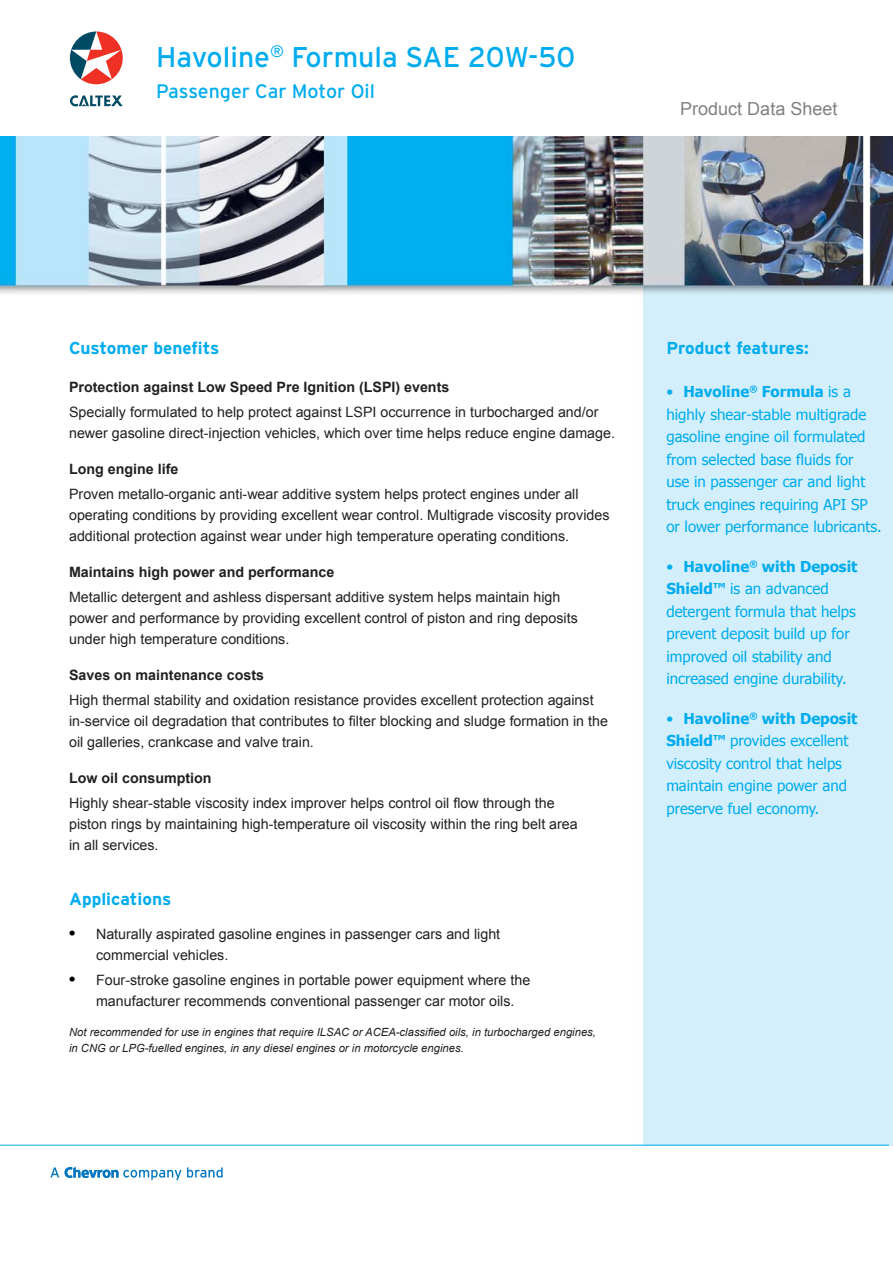
<style>
.page{position:relative;width:893px;height:1263px;background:#fff}
.page>*{position:absolute;margin:0;border:0;box-sizing:border-box;transform-origin:0 0}
.t1{font:28.5px "Interstate";color:#00acee}
.t2{font:19.5px "Interstate";color:#00acee}
.t3{font:18px "Arial";color:#808184}
.t4{font:700 17.25px "Interstate";color:#00acee}
.t5{font:15px/22.5px "Tahoma";color:#00acee}
.t6{font:14.25px/21px "Arial";color:#221f1f}
.t7{font:700 14.25px "Arial";color:#221f1f}
.t8{font:italic 11.25px/16.5px "Arial";color:#221f1f}
.s1{font-family:"Times";font-size:18px;color:#000}
.s2{font-weight:700}
</style>
<div class="page">
<img style="left:0;top:137px;width:892px;height:1009px">
<svg style="left:70px;top:32px;width:53px;height:52px"></svg>
<svg style="left:70px;top:95px;width:53px;height:11px"></svg>
<hr style="left:0;top:1145px;width:889px;height:1px;background:#00acee">
<svg style="left:50px;top:1167px;width:9px;height:11px"></svg>
<svg style="left:65px;top:1167px;width:116px;height:13px"></svg>
<svg style="left:187px;top:1167px;width:36px;height:11px"></svg>
<h1 class="t1" style="left:156px;top:41px;width:421px">Havoline<sup>®</sup> Formula SAE 20W-50</h1>
<h2 class="t2" style="left:156px;top:80px;width:220px">Passenger Car Motor Oil</h2>
<p class="t3" style="left:680px;top:96px;width:159px">Product Data Sheet</p>
<p class="t4" style="left:69px;top:338px;width:152px">Customer benefits</p>
<p class="t7" style="left:69px;top:377px;width:382px">Protection against Low Speed Pre Ignition (LSPI) events</p>
<p class="t6" style="left:69px;top:402px;width:547px">Specially formulated to help protect against LSPI occurrence in turbocharged and/or newer gasoline direct-injection vehicles, which over time helps reduce engine damage.</p>
<p class="t7" style="left:69px;top:459px;width:111px">Long engine life</p>
<p class="t6" style="left:69px;top:484px;width:542px">Proven metallo-organic anti-wear additive system helps protect engines under all operating conditions by providing excellent wear control. Multigrade viscosity provides additional protection against wear under high temperature operating conditions.</p>
<p class="t7" style="left:69px;top:563px;width:267px">Maintains high power and performance</p>
<p class="t6" style="left:69px;top:587px;width:510px">Metallic detergent and ashless dispersant additive system helps maintain high power and performance by providing excellent control of piston and ring deposits under high temperature conditions.</p>
<p class="t7" style="left:69px;top:666px;width:196px">Saves on maintenance costs</p>
<p class="t6" style="left:69px;top:690px;width:540px">High thermal stability and oxidation resistance provides excellent protection against in-service oil degradation that contributes to filter blocking and sludge formation in the oil galleries, crankcase and valve train.</p>
<p class="t7" style="left:69px;top:769px;width:144px">Low oil consumption</p>
<p class="t6" style="left:69px;top:793px;width:510px">Highly shear-stable viscosity index improver helps control oil flow through the piston rings by maintaining high-temperature oil viscosity within the ring belt area in all services.</p>
<p class="t4" style="left:69px;top:890px;width:104px">Applications</p>
<p class="t6" style="left:96px;top:924px;width:405px;text-indent:-27px"><span class="s1">•</span> Naturally aspirated gasoline engines in passenger cars and light commercial vehicles.</p>
<p class="t6" style="left:96px;top:970px;width:436px;text-indent:-27px"><span class="s1">•</span> Four-stroke gasoline engines in portable power equipment where the manufacturer recommends conventional passenger car motor oils.</p>
<p class="t8" style="left:69px;top:1024px;width:528px">Not recommended for use in engines that require ILSAC or ACEA-classified oils, in turbocharged engines, in CNG or LPG-fuelled engines, in any diesel engines or in motorcycle engines.</p>
<p class="t4" style="left:666px;top:338px;width:144px">Product features:</p>
<p class="t5" style="left:666px;top:380px;width:217px">• <span class="s2">Havoline</span><sup>®</sup> <span class="s2">Formula</span> is a highly shear-stable multigrade gasoline engine oil formulated from selected base fluids for<br>use in passenger car and light truck engines requiring API SP or lower performance lubricants.</p>
<p class="t5" style="left:666px;top:555px;width:193px">• <span class="s2">Havoline</span><sup>®</sup> <span class="s2">with Deposit<br>Shield™</span> is an advanced detergent formula that helps prevent deposit build up for improved oil stability and increased engine durability.</p>
<p class="t5" style="left:666px;top:707px;width:193px">• <span class="s2">Havoline</span><sup>®</sup> <span class="s2">with Deposit<br>Shield™</span> provides excellent viscosity control that helps maintain engine power and preserve fuel economy.</p>
</div>
